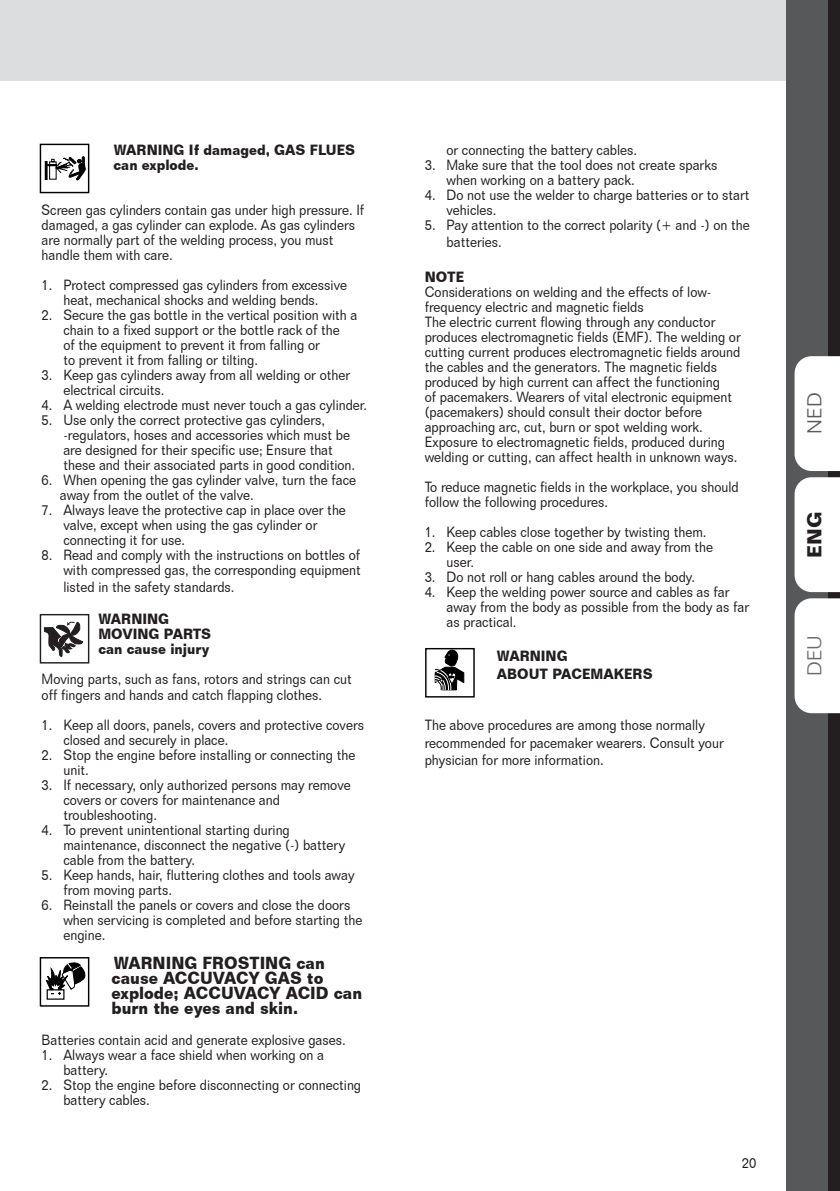
<style>
.page{position:relative;width:840px;height:1191px;background:#fff}
.page>*{position:absolute;margin:0;border:0;box-sizing:border-box;transform-origin:0 0}
.t1{font:700 19.6px "Folio BT";color:#231f20}
.t2{font:300 19.6px "Folio BT";color:#6c6d70}
.t3{font:300 19.6px "Folio BT";color:#5a5a5d}
.t4{font:700 17px/15px "Folio BT";color:#231f20;scale:.9 1}
.t5{font:14.4px/15px "Folio BT";color:#231f20;scale:.9 1}
.t6{font:700 14.4px/15px "Folio BT";color:#231f20;scale:.9 1}
</style>
<div class="page">
<div style="left:0;top:0;width:839px;height:80px;background:#dcdddf"></div>
<div style="left:785px;top:0;width:48px;height:1191px;background:#57585a"></div>
<div style="left:828px;top:0;width:11px;height:1191px;background:#231f20"></div>
<div style="left:794px;top:356px;width:45px;height:115px;background:#fff"></div>
<div style="left:794px;top:477px;width:45px;height:115px;background:#fff"></div>
<div style="left:794px;top:598px;width:45px;height:115px;background:#fff"></div>
<svg style="left:45px;top:157px;width:41px;height:24px"></svg>
<div style="left:40px;top:144px;width:49px;height:49px;border:1px solid #000"></div>
<svg style="left:44px;top:621px;width:39px;height:36px"></svg>
<div style="left:40px;top:614px;width:49px;height:49px;border:1px solid #231f20"></div>
<svg style="left:46px;top:962px;width:39px;height:38px"></svg>
<div style="left:40px;top:957px;width:49px;height:49px;border:1px solid #000"></div>
<svg style="left:434px;top:650px;width:30px;height:41px"></svg>
<div style="left:425px;top:648px;width:49px;height:49px;border:1px solid #000"></div>
<p class="t6" style="left:113px;top:142px;width:270px">WARNING If damaged, GAS FLUES can explode.</p>
<p class="t5" style="left:42px;top:202px;width:360px">Screen gas cylinders contain gas under high pressure. If damaged, a gas cylinder can explode. As gas cylinders are normally part of the welding process, you must handle them with care.</p>
<p class="t5" style="left:42px;top:277px;width:341px;text-align:center">1. Protect compressed gas cylinders from excessive heat, mechanical shocks and welding bends.</p>
<p class="t5" style="left:63px;top:307px;width:328px;text-indent:-22px">2. Secure the gas bottle in the vertical position with a chain to a fixed support or the bottle rack of the<br>of the equipment to prevent it from falling or<br>to prevent it from falling or tilting.</p>
<p class="t5" style="left:63px;top:367px;width:320px;text-indent:-22px">3. Keep gas cylinders away from all welding or other electrical circuits.</p>
<p class="t5" style="left:42px;top:397px;width:363px">4. A welding electrode must never touch a gas cylinder.</p>
<p class="t5" style="left:63px;top:412px;width:325px;text-indent:-22px">5. Use only the correct protective gas cylinders, -regulators, hoses and accessories which must be are designed for their specific use; Ensure that these and their associated parts in good condition.</p>
<p class="t5" style="left:60px;top:472px;width:330px;text-indent:-18px">6. When opening the gas cylinder valve, turn the face away from the outlet of the valve.</p>
<p class="t5" style="left:63px;top:502px;width:315px;text-indent:-22px">7. Always leave the protective cap in place over the valve, except when using the gas cylinder or connecting it for use.</p>
<p class="t5" style="left:42px;top:547px;width:356px;text-align:right">8. Read and comply with the instructions on bottles of with compressed gas, the corresponding equipment</p>
<p class="t5" style="left:63px;top:579px;width:191px">listed in the safety standards.</p>
<p class="t6" style="left:98px;top:611px;width:127px">WARNING<br>MOVING PARTS can cause injury</p>
<p class="t5" style="left:42px;top:672px;width:346px">Moving parts, such as fans, rotors and strings can cut off fingers and hands and catch flapping clothes.</p>
<p class="t5" style="left:63px;top:717px;width:335px;text-indent:-22px">1. Keep all doors, panels, covers and protective covers closed and securely in place.</p>
<p class="t5" style="left:63px;top:747px;width:326px;text-indent:-22px">2. Stop the engine before installing or connecting the unit.</p>
<p class="t5" style="left:63px;top:777px;width:320px;text-indent:-22px">3. If necessary, only authorized persons may remove covers or covers for maintenance and troubleshooting.</p>
<p class="t5" style="left:63px;top:822px;width:314px;text-indent:-22px">4. To prevent unintentional starting during maintenance, disconnect the negative (-) battery cable from the battery.</p>
<p class="t5" style="left:63px;top:867px;width:325px;text-indent:-22px">5. Keep hands, hair, fluttering clothes and tools away from moving parts.</p>
<p class="t5" style="left:63px;top:897px;width:333px;text-indent:-22px">6. Reinstall the panels or covers and close the doors when servicing is completed and before starting the engine.</p>
<p class="t4" style="left:111px;top:955px;width:280px">WARNING FROSTING can cause ACCUVACY GAS to explode; ACCUVACY ACID can burn the eyes and skin.</p>
<p class="t5" style="left:42px;top:1031px;width:339px">Batteries contain acid and generate explosive gases.</p>
<p class="t5" style="left:63px;top:1046px;width:291px;text-indent:-22px">1. Always wear a face shield when working on a battery.</p>
<p class="t5" style="left:63px;top:1076px;width:332px;text-indent:-22px">2. Stop the engine before disconnecting or connecting battery cables.</p>
<p class="t5" style="left:446px;top:142px;width:213px">or connecting the battery cables.</p>
<p class="t5" style="left:446px;top:157px;width:302px;text-indent:-22px">3. Make sure that the tool does not create sparks when working on a battery pack.</p>
<p class="t5" style="left:446px;top:187px;width:338px;text-indent:-22px">4. Do not use the welder to charge batteries or to start vehicles.</p>
<p class="t5" style="left:446px;top:216px;width:338px;line-height:17.2px;text-indent:-22px">5. Pay attention to the correct polarity (+ and -) on the batteries.</p>
<p class="t6" style="left:424px;top:269px;width:46px">NOTE</p>
<p class="t5" style="left:424px;top:284px;width:352px">Considerations on welding and the effects of low&shy;frequency electric and magnetic fields<br>The electric current flowing through any conductor produces electromagnetic fields (EMF). The welding or cutting current produces electromagnetic fields around the cables and the generators. The magnetic fields produced by high current can affect the functioning<br>of pacemakers. Wearers of vital electronic equipment (pacemakers) should consult their doctor before approaching arc, cut, burn or spot welding work.<br>Exposure to electromagnetic fields, produced during welding or cutting, can affect health in unknown ways.</p>
<p class="t5" style="left:424px;top:479px;width:350px">To reduce magnetic fields in the workplace, you should follow the following procedures.</p>
<p class="t5" style="left:424px;top:524px;width:314px">1. Keep cables close together by twisting them.</p>
<p class="t5" style="left:446px;top:539px;width:298px;text-indent:-22px">2. Keep the cable on one side and away from the user.</p>
<p class="t5" style="left:424px;top:569px;width:302px">3. Do not roll or hang cables around the body.</p>
<p class="t5" style="left:446px;top:584px;width:337px;text-indent:-22px">4. Keep the welding power source and cables as far away from the body as possible from the body as far as practical.</p>
<p class="t6" style="left:496px;top:647px;width:174px;line-height:17.2px">WARNING<br>ABOUT PACEMAKERS</p>
<p class="t5" style="left:424px;top:716px;width:333px;line-height:17.2px">The above procedures are among those normally recommended for pacemaker wearers. Consult your physician for more information.</p>
<h1 class="t3" style="left:802px;top:434px;width:43px;rotate:-90deg">ned</h1>
<h1 class="t1" style="left:802px;top:557px;width:48px;rotate:-90deg">eng</h1>
<h1 class="t2" style="left:802px;top:676px;width:43px;rotate:-90deg">deu</h1>
<p class="t5" style="left:741px;top:1155px;width:18px">20</p>
</div>
